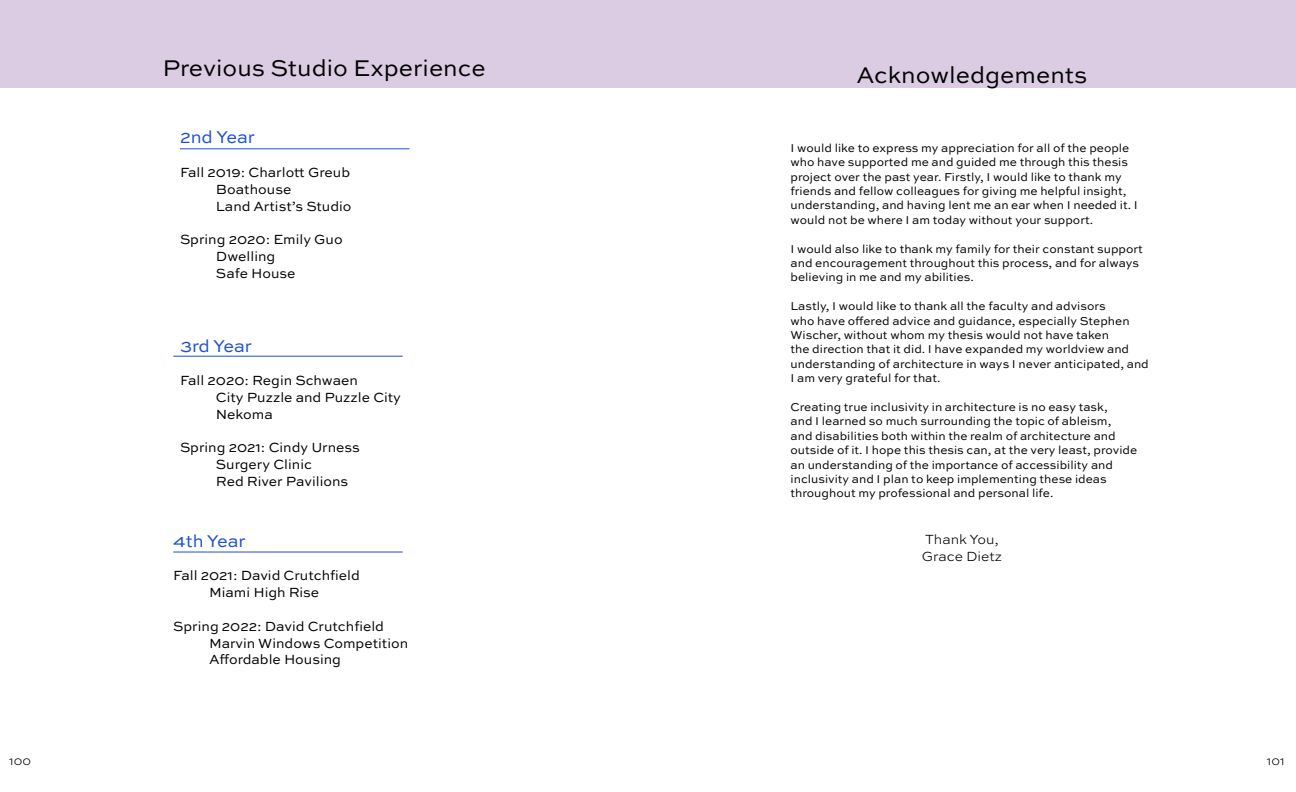
<style>
.page{position:relative;width:1296px;height:792px;background:#fff}
.page>*{position:absolute;margin:0;border:0;box-sizing:border-box;transform-origin:0 0}
.t1{font:24px "Sweet Sans Pro";color:#000}
.t2{font:18px "Sweet Sans Pro";color:#1b4fd3}
.t3{font:14px/16.8px "Sweet Sans Pro";color:#000}
.t4{font:300 14px/16.8px "Sweet Sans Pro";color:#000}
.t5{font:12px/14.4px "Sweet Sans Pro";color:#000}
.t6{font:300 12px "Sweet Sans Pro";color:#000}
</style>
<div class="page">
<div style="left:0;top:0;width:1296px;height:87px;background:#dbcce4"></div>
<hr style="left:180px;top:148px;width:230px;height:1px;background:#1b4fd3">
<hr style="left:173px;top:552px;width:230px;height:1px;background:#1b4fd3">
<hr style="left:173px;top:356px;width:230px;height:1px;background:#1b4fd3">
<h1 class="t1" style="left:162px;top:50px;width:325px">Previous Studio Experience</h1>
<h2 class="t2" style="left:180px;top:125px;width:77px">2nd Year</h2>
<p class="t3" style="left:216px;top:163px;width:137px;text-indent:-36px">Fall 2019: Charlott Greub<br>Boathouse<br>Land Artist’s Studio</p>
<p class="t3" style="left:216px;top:231px;width:128px;text-indent:-36px">Spring 2020: Emily Guo<br>Dwelling<br>Safe House</p>
<h2 class="t2" style="left:180px;top:333px;width:74px">3rd Year</h2>
<p class="t3" style="left:216px;top:372px;width:187px;text-indent:-36px">Fall 2020: Regin Schwaen<br>City Puzzle and Puzzle City<br>Nekoma</p>
<p class="t3" style="left:216px;top:439px;width:146px;text-indent:-36px">Spring 2021: Cindy Urness<br>Surgery Clinic<br>Red River Pavilions</p>
<h2 class="t2" style="left:173px;top:528px;width:74px">4th Year</h2>
<p class="t3" style="left:173px;top:567px;width:188px;text-align:center">Fall 2021: David Crutchfield<br>Miami High Rise</p>
<p class="t3" style="left:209px;top:617px;width:200px;text-indent:-36px">Spring 2022: David Crutchfield<br>Marvin Windows Competition<br>Affordable Housing</p>
<h1 class="t1" style="left:857px;top:58px;width:232px">Acknowledgements</h1>
<p class="t5" style="left:791px;top:140px;width:349px">I would like to express my appreciation for all of the people who have supported me and guided me through this thesis project over the past year. Firstly, I would like to thank my friends and fellow colleagues for giving me helpful insight, understanding, and having lent me an ear when I needed it. I would not be where I am today without your support.</p>
<p class="t5" style="left:791px;top:241px;width:354px">I would also like to thank my family for their constant support and encouragement throughout this process, and for always believing in me and my abilities.</p>
<p class="t5" style="left:791px;top:299px;width:360px">Lastly, I would like to thank all the faculty and advisors<br>who have offered advice and guidance, especially Stephen Wischer, without whom my thesis would not have taken<br>the direction that it did. I have expanded my worldview and understanding of architecture in ways I never anticipated, and I am very grateful for that.</p>
<p class="t5" style="left:791px;top:399px;width:348px">Creating true inclusivity in architecture is no easy task,<br>and I learned so much surrounding the topic of ableism,<br>and disabilities both within the realm of architecture and outside of it. I hope this thesis can, at the very least, provide an understanding of the importance of accessibility and inclusivity and I plan to keep implementing these ideas throughout my professional and personal life.</p>
<p class="t4" style="left:922px;top:530px;width:82px">Thank You,<br>Grace Dietz</p>
<p class="t6" style="left:9px;top:753px;width:23px">100</p>
<p class="t6" style="left:1267px;top:753px;width:19px">101</p>
</div>
